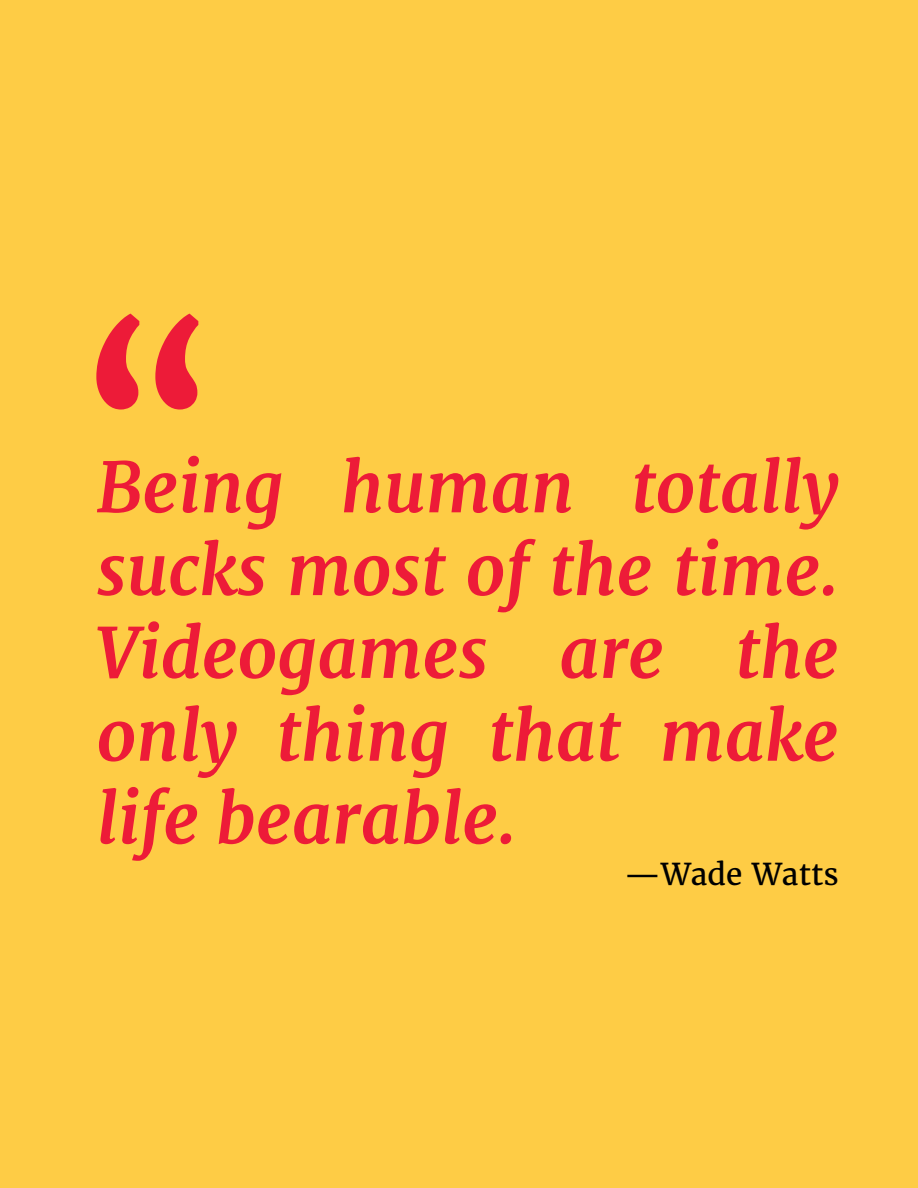
<style>
.page{position:relative;width:918px;height:1188px;background:#fecc45}
.page>*{position:absolute;margin:0;border:0;box-sizing:border-box;transform-origin:0 0}
.t1{font:900 196.5px "Merriweather";color:#ed1b38}
.t2{font:italic 700 69px/82.8px "Merriweather";color:#ed1b38;text-align:justify}
.t3{font:30px "Merriweather";color:#000}
</style>
<div class="page">
<h1 class="t1" style="left:80px;top:280px;width:138px">“</h1>
<p class="t2" style="left:97px;top:445px;width:744px">Being human totally sucks most of the time.<br>Videogames are the only thing that make life bearable.</p>
<p class="t3" style="left:624px;top:855px;width:216px">—Wade Watts</p>
</div>
